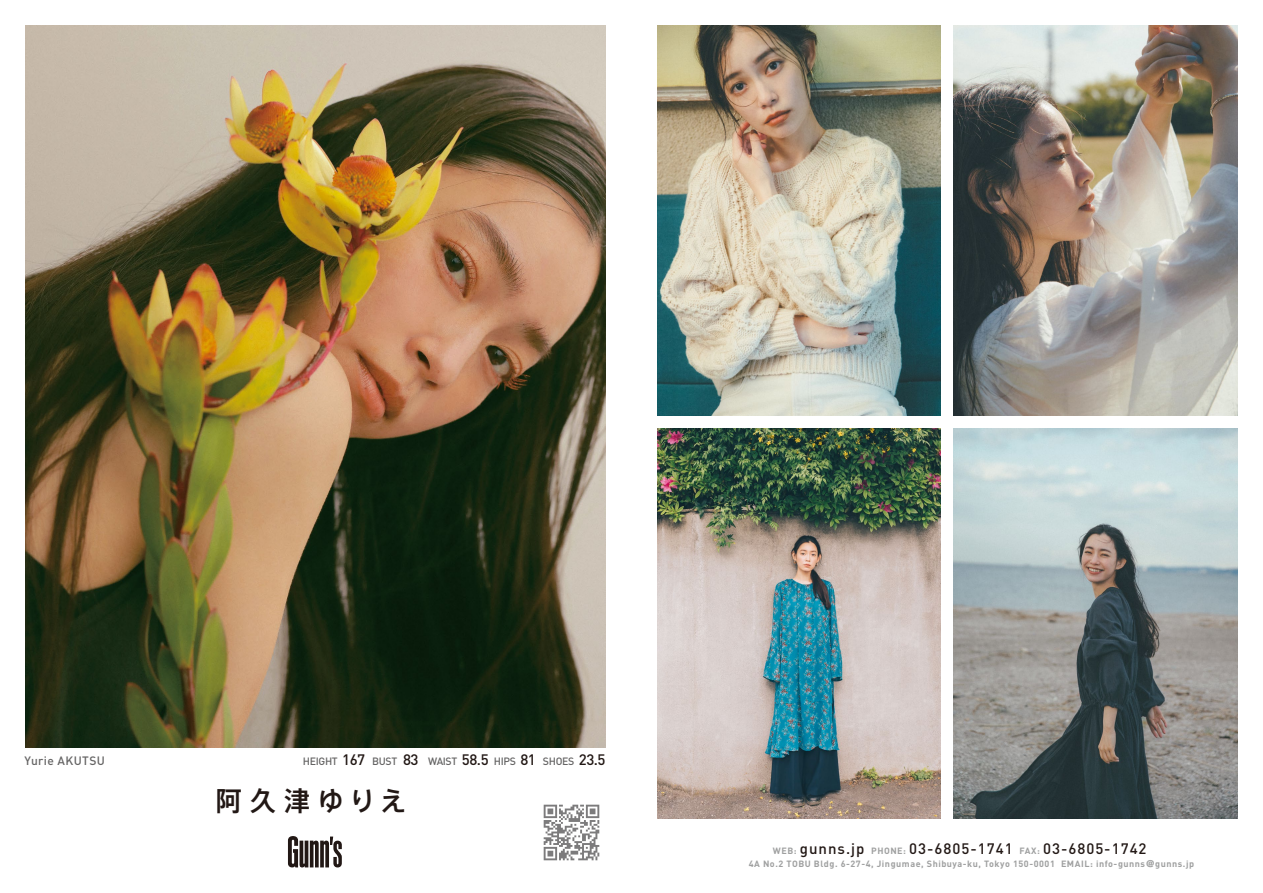
<style>
.page{position:relative;width:1263px;height:893px;background:#fff}
.page>*{position:absolute;margin:0;border:0;box-sizing:border-box;transform-origin:0 0}
.t1{font:500 27px "Axis Std";letter-spacing:.3em;color:#221815}
.t2{font:500 15px "DIN";letter-spacing:.065em;color:#221815}
.t3{font:500 12px "DIN";letter-spacing:.035em;color:#656464}
.t4{font:500 10.5px "DIN";letter-spacing:-.035em;color:#656464}
.t5{font:700 9px "DIN";letter-spacing:.06em;color:#9fa0a0}
.s1{font-size:15px;color:#221815}
.s2{font-weight:700;font-size:9px;color:#9fa0a0}
.s3{font-family:"Axis Std";font-weight:800}
</style>
<div class="page">
<img style="left:543px;top:804px;width:57px;height:57px">
<svg style="left:288px;top:836px;width:54px;height:31px"></svg>
<img style="left:25px;top:26px;width:580px;height:721px">
<img style="left:954px;top:25px;width:283px;height:390px">
<img style="left:657px;top:25px;width:284px;height:390px">
<img style="left:954px;top:428px;width:283px;height:390px">
<img style="left:657px;top:428px;width:284px;height:390px">
<h3 class="t3" style="left:25px;top:753px;width:82px">Yurie AKUTSU</h3>
<p class="t4" style="left:303px;top:754px;width:304px">HEIGHT <span class="s1">167</span> BUST <span class="s1">83</span> WAIST <span class="s1">58.5</span> HIPS <span class="s1">81</span> SHOES <span class="s1">23.5</span></p>
<h1 class="t1" style="left:216px;top:781px;width:192px">阿久津ゆりえ</h1>
<h2 class="t2" style="left:773px;top:839px;width:375px"><span class="s2">WEB:</span> gunns.jp <span class="s2">PHONE:</span> 03-6805-1741 <span class="s2">FAX:</span> 03-6805-1742</h2>
<p class="t5" style="left:749px;top:858px;width:447px">4A No.2 TOBU Bldg. 6-27-4, Jingumae, Shibuya-ku, Tokyo 150-0001 EMAIL: info-gunns<span class="s3">@</span>gunns.jp</p>
</div>
